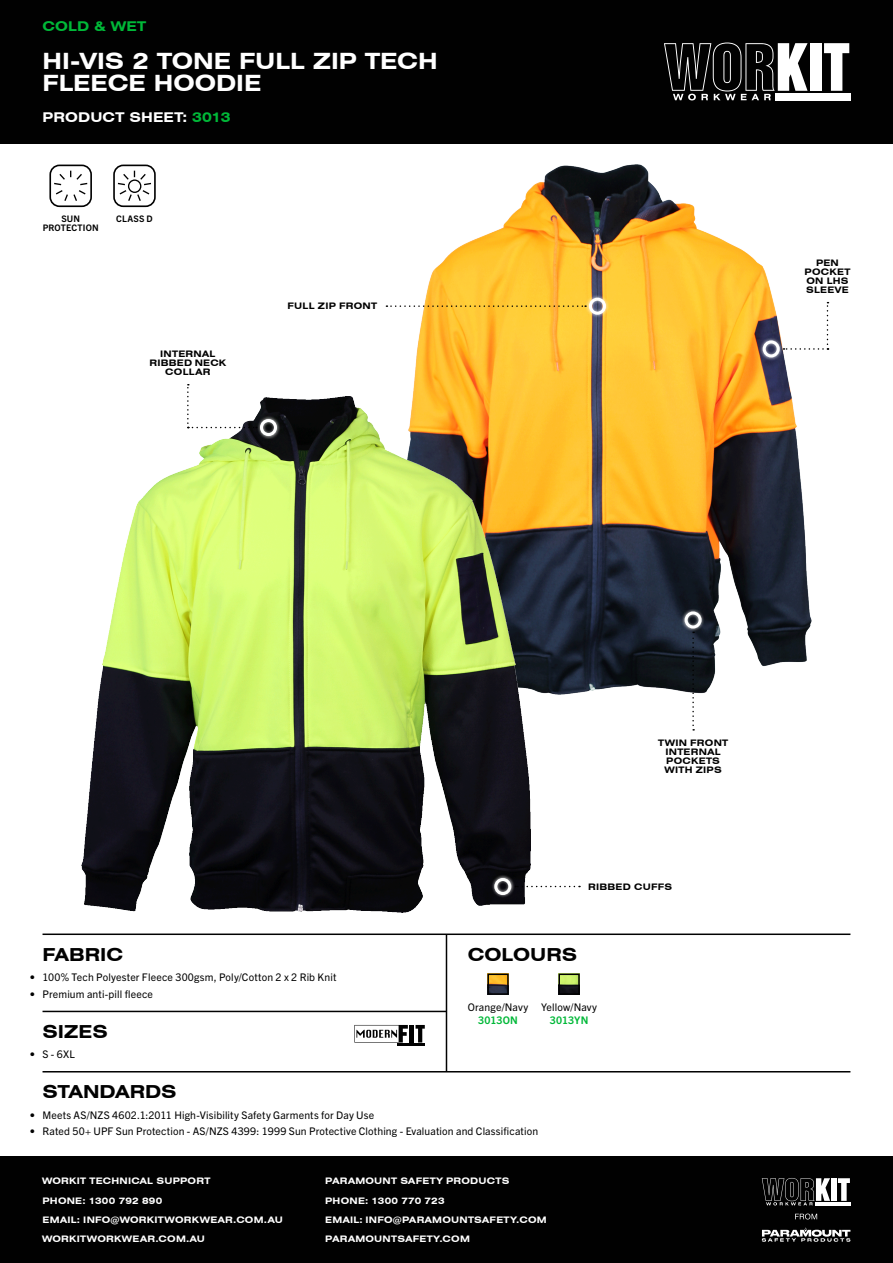
<style>
.page{position:relative;width:893px;height:1263px;background:#fff}
.page>*{position:absolute;margin:0;border:0;box-sizing:border-box;transform-origin:0 0}
.t1{font:700 expanded 22.5px/22.5px "Swiss 721 BT";color:#fff}
.t2{font:700 expanded 18px "Swiss 721 BT";color:#010101}
.t3{font:700 expanded 13.5px "Swiss 721 BT";letter-spacing:.01em;color:#fff}
.t4{font:700 expanded 13.5px "Swiss 721 BT";letter-spacing:.01em;color:#00b838}
.t5{font:10.5px/12.6px "Trade Gothic Next LT Pro";letter-spacing:.015em;color:#010101;text-align:center}
.t6{font:700 expanded 9px/19px "Swiss 721 BT";letter-spacing:.025em;color:#fff}
.t7{font:700 expanded 9px/9px "Swiss 721 BT";letter-spacing:.03em;color:#010101;text-align:center}
.t8{font:700 9px/9px "Trade Gothic Next LT Pro";letter-spacing:.015em;color:#010101;text-align:center}
.s1{color:#00b838}
.s2{font-weight:700;color:#00b838}
</style>
<div class="page">
<div style="left:0;top:0;width:893px;height:143px;background:#010101"></div>
<div style="left:810px;top:43px;width:11px;height:48px;background:#fff"></div>
<svg style="left:824px;top:43px;width:25px;height:48px"></svg>
<div style="left:775px;top:93px;width:75px;height:8px;background:#fff"></div>
<svg style="left:664px;top:43px;width:144px;height:57px"></svg>
<div style="left:0;top:1157px;width:893px;height:106px;background:#010101"></div>
<div style="left:831px;top:1178px;width:6px;height:23px;background:#fff"></div>
<svg style="left:838px;top:1178px;width:12px;height:23px"></svg>
<hr style="left:815px;top:1202px;width:35px;height:3px;background:#fff">
<svg style="left:762px;top:1178px;width:68px;height:27px"></svg>
<svg style="left:795px;top:1213px;width:22px;height:6px"></svg>
<svg style="left:762px;top:1227px;width:88px;height:15px"></svg>
<div style="left:49px;top:165px;width:43px;height:42px;border:2px solid #010101;border-radius:9px"></div>
<svg style="left:54px;top:171px;width:33px;height:30px"></svg>
<hr style="left:43px;top:1071px;width:807px;height:1px;background:#010101">
<hr style="left:43px;top:1011px;width:403px;height:1px;background:#010101">
<hr style="left:43px;top:933px;width:807px;height:2px;background:#010101">
<hr style="left:446px;top:934px;width:1px;height:138px;background:#010101">
<div style="left:113px;top:165px;width:43px;height:42px;border:2px solid #010101;border-radius:9px"></div>
<svg style="left:118px;top:171px;width:33px;height:30px"></svg>
<img style="left:490px;top:976px;width:16px;height:16px">
<div style="left:487px;top:973px;width:22px;height:22px;border:2px solid #010101"></div>
<img style="left:561px;top:976px;width:16px;height:16px">
<div style="left:558px;top:973px;width:22px;height:22px;border:2px solid #010101"></div>
<hr style="left:410px;top:1025px;width:4px;height:17px;background:#010101">
<svg style="left:416px;top:1025px;width:9px;height:17px"></svg>
<hr style="left:398px;top:1043px;width:27px;height:3px;background:#010101">
<svg style="left:354px;top:1025px;width:54px;height:17px"></svg>
<img style="left:412px;top:165px;width:399px;height:529px">
<img style="left:82px;top:396px;width:448px;height:516px">
<svg style="left:386px;top:305px;width:200px;height:2px"></svg>
<div style="left:586px;top:294px;width:23px;height:24px;background:#fff;opacity:.85"></div>
<div style="left:589px;top:298px;width:17px;height:17px;border:3px solid #fff;border-radius:50%"></div>
<div style="left:759px;top:337px;width:24px;height:24px;background:#fff;opacity:.85"></div>
<div style="left:763px;top:340px;width:17px;height:17px;border:3px solid #fff;border-radius:50%"></div>
<svg style="left:783px;top:302px;width:45px;height:48px"></svg>
<div style="left:257px;top:415px;width:23px;height:24px;background:#fff;opacity:.85"></div>
<div style="left:260px;top:419px;width:17px;height:17px;border:3px solid #fff;border-radius:50%"></div>
<svg style="left:187px;top:384px;width:70px;height:44px"></svg>
<svg style="left:692px;top:632px;width:2px;height:98px"></svg>
<div style="left:681px;top:608px;width:24px;height:24px;background:#fff;opacity:.85"></div>
<div style="left:685px;top:611px;width:17px;height:17px;border:3px solid #fff;border-radius:50%"></div>
<svg style="left:515px;top:886px;width:65px;height:1px"></svg>
<div style="left:491px;top:874px;width:24px;height:24px;background:#fff;opacity:.85"></div>
<div style="left:494px;top:878px;width:17px;height:17px;border:3px solid #fff;border-radius:50%"></div>
<p class="t4" style="left:43px;top:18px;width:105px">COLD &amp; WET</p>
<p class="t1" style="left:43px;top:49px;width:397px">HI-VIS 2 TONE FULL ZIP TECH<br>FLEECE HOODIE</p>
<p class="t3" style="left:43px;top:109px;width:189px">PRODUCT SHEET: <span class="s1">3013</span></p>
<p class="t8" style="left:43px;top:214px;width:57px">SUN<br>PROTECTION</p>
<p class="t8" style="left:116px;top:214px;width:38px">CLASS D</p>
<p class="t7" style="left:149px;top:350px;width:78px">INTERNAL<br>RIBBED NECK<br>COLLAR</p>
<p class="t7" style="left:288px;top:302px;width:91px">FULL ZIP FRONT</p>
<p class="t7" style="left:805px;top:259px;width:47px">PEN<br>POCKET<br>ON LHS<br>SLEEVE</p>
<p class="t7" style="left:658px;top:738px;width:72px">TWIN FRONT<br>INTERNAL<br>POCKETS<br>WITH ZIPS</p>
<p class="t7" style="left:588px;top:882px;width:85px">RIBBED CUFFS</p>
<p class="t2" style="left:43px;top:943px;width:82px">FABRIC</p>
<p class="t2" style="left:468px;top:943px;width:111px">COLOURS</p>
<p class="t5" style="left:30px;top:970px;width:308px">• 100% Tech Polyester Fleece 300gsm, Poly/Cotton 2 x 2 Rib Knit</p>
<p class="t5" style="left:30px;top:987px;width:125px">• Premium anti-pill fleece</p>
<p class="t2" style="left:43px;top:1021px;width:67px">SIZES</p>
<p class="t5" style="left:30px;top:1047px;width:47px">• S - 6XL</p>
<p class="t5" style="left:468px;top:1000px;width:62px">Orange/Navy<br><span class="s2">3013ON</span></p>
<p class="t5" style="left:541px;top:1000px;width:57px">Yellow/Navy<br><span class="s2">3013YN</span></p>
<p class="t2" style="left:43px;top:1081px;width:136px">STANDARDS</p>
<p class="t5" style="left:30px;top:1108px;width:346px">• Meets AS/NZS 4602.1:2011 High-Visibility Safety Garments for Day Use</p>
<p class="t5" style="left:30px;top:1124px;width:510px">• Rated 50+ UPF Sun Protection - AS/NZS 4399: 1999 Sun Protective Clothing - Evaluation and Classification</p>
<p class="t6" style="left:42px;top:1172px;width:242px">WORKIT TECHNICAL SUPPORT<br>PHONE: 1300 792 890<br>EMAIL: INFO@WORKITWORKWEAR.COM.AU<br>WORKITWORKWEAR.COM.AU</p>
<p class="t6" style="left:325px;top:1172px;width:223px">PARAMOUNT SAFETY PRODUCTS<br>PHONE: 1300 770 723<br>EMAIL: INFO@PARAMOUNTSAFETY.COM<br>PARAMOUNTSAFETY.COM</p>
</div>
